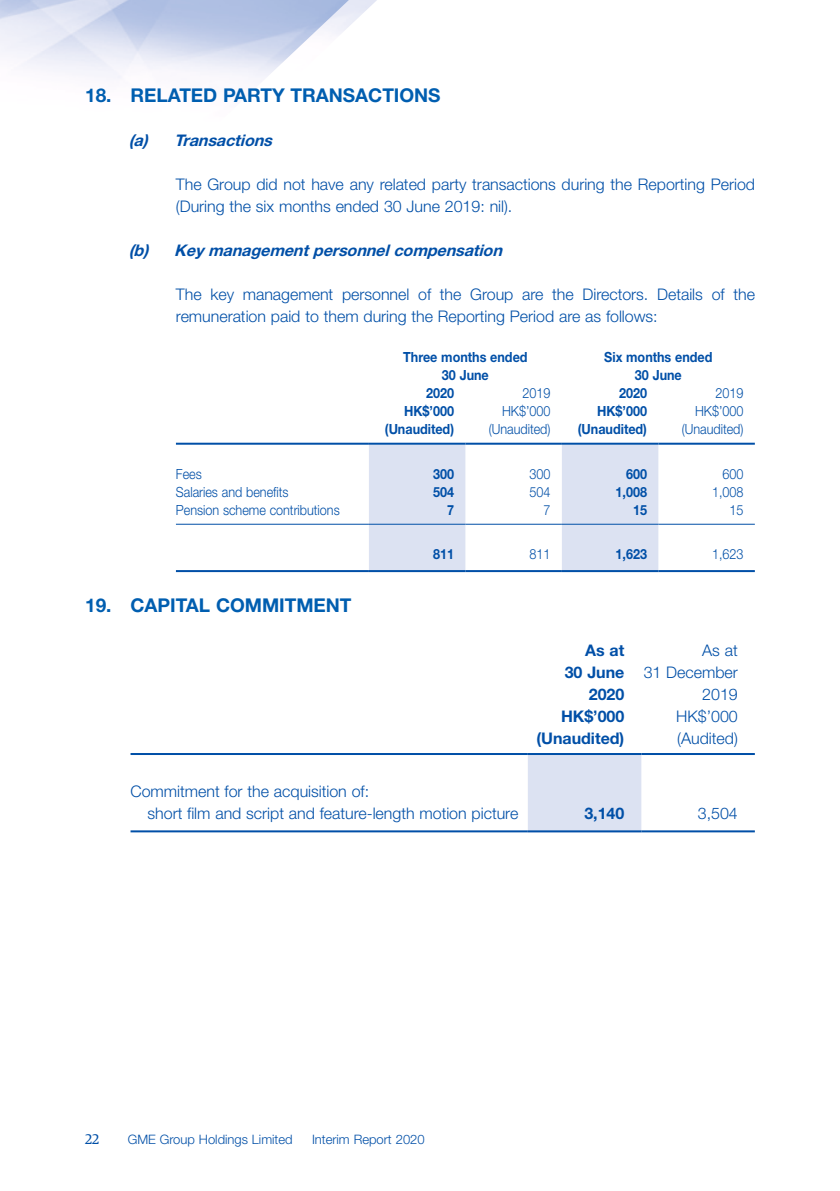
<style>
.page{position:relative;width:840px;height:1191px;background:#fff}
.page>*{position:absolute;margin:0;border:0;box-sizing:border-box;transform-origin:0 0}
.Heading_2{font:700 19px "Helvetica Neue LT Std";color:#005eb0}
.Body_Text{font:300 16px/22px "Helvetica Neue LT Std";color:#004fa7}
.Heading_3{font:italic 700 16px "Helvetica Neue LT Std";color:#004fa7}
.Body_Text-2{font:700 16px "Helvetica Neue LT Std";color:#004fa7}
.Body_Text-3{font:300 14px "Helvetica Neue LT Std";color:#004fa7;scale:.9 1}
.Body_Text-4{font:700 14px "Helvetica Neue LT Std";color:#004fa7;scale:.9 1}
.t1{font:14px "Guardian Egyp";color:#004fa7}
.t2{font:300 13px "Helvetica Neue LT Std";color:#004fa7}
</style>
<div class="page">
<img style="left:0;top:0;width:366px;height:78px">
<svg style="left:369px;top:445px;width:289px;height:125px"></svg>
<hr style="left:176px;top:443px;width:193px;height:2px;background:#004fa7">
<hr style="left:369px;top:443px;width:96px;height:2px;background:#004fa7">
<hr style="left:465px;top:443px;width:96px;height:2px;background:#004fa7">
<hr style="left:561px;top:443px;width:97px;height:2px;background:#004fa7">
<hr style="left:658px;top:443px;width:96px;height:2px;background:#004fa7">
<hr style="left:176px;top:524px;width:193px;height:1px;background:#004fa7">
<hr style="left:369px;top:524px;width:96px;height:1px;background:#004fa7">
<hr style="left:465px;top:524px;width:96px;height:1px;background:#004fa7">
<hr style="left:561px;top:524px;width:97px;height:1px;background:#004fa7">
<hr style="left:658px;top:524px;width:96px;height:1px;background:#004fa7">
<hr style="left:176px;top:570px;width:193px;height:2px;background:#004fa7">
<hr style="left:369px;top:570px;width:96px;height:2px;background:#004fa7">
<hr style="left:465px;top:570px;width:96px;height:2px;background:#004fa7">
<hr style="left:561px;top:570px;width:97px;height:2px;background:#004fa7">
<hr style="left:658px;top:570px;width:96px;height:2px;background:#004fa7">
<div style="left:528px;top:755px;width:113px;height:75px;background:#dce2f2"></div>
<hr style="left:130px;top:753px;width:397px;height:2px;background:#004fa7">
<hr style="left:527px;top:753px;width:114px;height:2px;background:#004fa7">
<hr style="left:641px;top:753px;width:113px;height:2px;background:#004fa7">
<hr style="left:130px;top:830px;width:397px;height:2px;background:#004fa7">
<hr style="left:527px;top:830px;width:114px;height:2px;background:#004fa7">
<hr style="left:641px;top:830px;width:113px;height:2px;background:#004fa7">
<p class="Heading_2" style="left:85px;top:83px;width:357px">18. RELATED PARTY TRANSACTIONS</p>
<p class="Heading_3" style="left:129px;top:130px;width:149px">(a) Transactions</p>
<p class="Body_Text" style="left:176px;top:173px;width:580px">The Group did not have any related party transactions during the Reporting Period (During the six months ended 30 June 2019: nil).</p>
<p class="Heading_3" style="left:129px;top:240px;width:379px">(b) Key managementpersonnelcompensation</p>
<p class="Body_Text" style="left:176px;top:283px;width:580px">The key management personnel of the Group are the Directors. Details of the remuneration paid to them during the Reporting Period are as follows:</p>
<p class="Body_Text-4" style="left:403px;top:349px;width:139px">Three months ended</p>
<p class="Body_Text-4" style="left:441px;top:367px;width:54px">30 June</p>
<p class="Body_Text-4" style="left:604px;top:349px;width:122px">Six months ended</p>
<p class="Body_Text-4" style="left:634px;top:367px;width:54px">30 June</p>
<p class="Body_Text-4" style="left:426px;top:385px;width:33px">2020</p>
<p class="Body_Text-3" style="left:522px;top:385px;width:33px">2019</p>
<p class="Body_Text-4" style="left:618px;top:385px;width:33px">2020</p>
<p class="Body_Text-3" style="left:715px;top:385px;width:33px">2019</p>
<p class="Body_Text-4" style="left:404px;top:403px;width:57px">HK$’000</p>
<p class="Body_Text-3" style="left:502px;top:403px;width:55px">HK$’000</p>
<p class="Body_Text-4" style="left:597px;top:403px;width:57px">HK$’000</p>
<p class="Body_Text-3" style="left:694px;top:403px;width:55px">HK$’000</p>
<p class="Body_Text-4" style="left:385px;top:421px;width:78px">(Unaudited)</p>
<p class="Body_Text-3" style="left:488px;top:421px;width:70px">(Unaudited)</p>
<p class="Body_Text-4" style="left:577px;top:421px;width:78px">(Unaudited)</p>
<p class="Body_Text-3" style="left:681px;top:421px;width:70px">(Unaudited)</p>
<p class="Body_Text-3" style="left:176px;top:465px;width:30px">Fees</p>
<p class="Body_Text-4" style="left:433px;top:465px;width:25px">300</p>
<p class="Body_Text-3" style="left:529px;top:465px;width:25px">300</p>
<p class="Body_Text-4" style="left:625px;top:465px;width:25px">600</p>
<p class="Body_Text-3" style="left:722px;top:465px;width:25px">600</p>
<p class="Body_Text-3" style="left:176px;top:483px;width:126px">Salaries and benefits</p>
<p class="Body_Text-4" style="left:433px;top:483px;width:25px">504</p>
<p class="Body_Text-3" style="left:529px;top:483px;width:25px">504</p>
<p class="Body_Text-4" style="left:615px;top:483px;width:36px">1,008</p>
<p class="Body_Text-3" style="left:711px;top:483px;width:36px">1,008</p>
<p class="Body_Text-3" style="left:176px;top:501px;width:183px">Pension scheme contributions</p>
<p class="Body_Text-4" style="left:447px;top:501px;width:9px">7</p>
<p class="Body_Text-3" style="left:543px;top:501px;width:9px">7</p>
<p class="Body_Text-4" style="left:632px;top:501px;width:17px">15</p>
<p class="Body_Text-3" style="left:729px;top:501px;width:17px">15</p>
<p class="Body_Text-4" style="left:433px;top:545px;width:25px">811</p>
<p class="Body_Text-3" style="left:529px;top:545px;width:25px">811</p>
<p class="Body_Text-4" style="left:615px;top:545px;width:36px">1,623</p>
<p class="Body_Text-3" style="left:711px;top:545px;width:36px">1,623</p>
<p class="Heading_2" style="left:85px;top:593px;width:268px">19. CAPITAL COMMITMENT</p>
<p class="Body_Text-2" style="left:585px;top:641px;width:41px">As at</p>
<p class="Body_Text-2" style="left:564px;top:663px;width:61px">30 June</p>
<p class="Body_Text-2" style="left:588px;top:685px;width:37px">2020</p>
<p class="Body_Text" style="left:701px;top:639px;width:37px">As at</p>
<p class="Body_Text" style="left:643px;top:661px;width:96px">31 December</p>
<p class="Body_Text" style="left:702px;top:683px;width:37px">2019</p>
<p class="Body_Text-2" style="left:560px;top:707px;width:65px">HK$’000</p>
<p class="Body_Text" style="left:676px;top:705px;width:63px">HK$’000</p>
<p class="Body_Text-2" style="left:536px;top:729px;width:89px">(Unaudited)</p>
<p class="Body_Text" style="left:677px;top:727px;width:62px">(Audited)</p>
<p class="Body_Text" style="left:130px;top:780px;width:240px">Commitment for the acquisition of:</p>
<p class="Body_Text" style="left:147px;top:802px;width:372px">short film and script and feature-length motion picture</p>
<p class="Body_Text-2" style="left:584px;top:803px;width:41px">3,140</p>
<p class="Body_Text" style="left:697px;top:802px;width:41px">3,504</p>
<p class="t1" style="left:85px;top:1129px;width:16px">22</p>
<p class="t2" style="left:128px;top:1131px;width:166px">GME Group Holdings Limited</p>
<p class="t2" style="left:312px;top:1131px;width:114px">Interim Report 2020</p>
</div>
